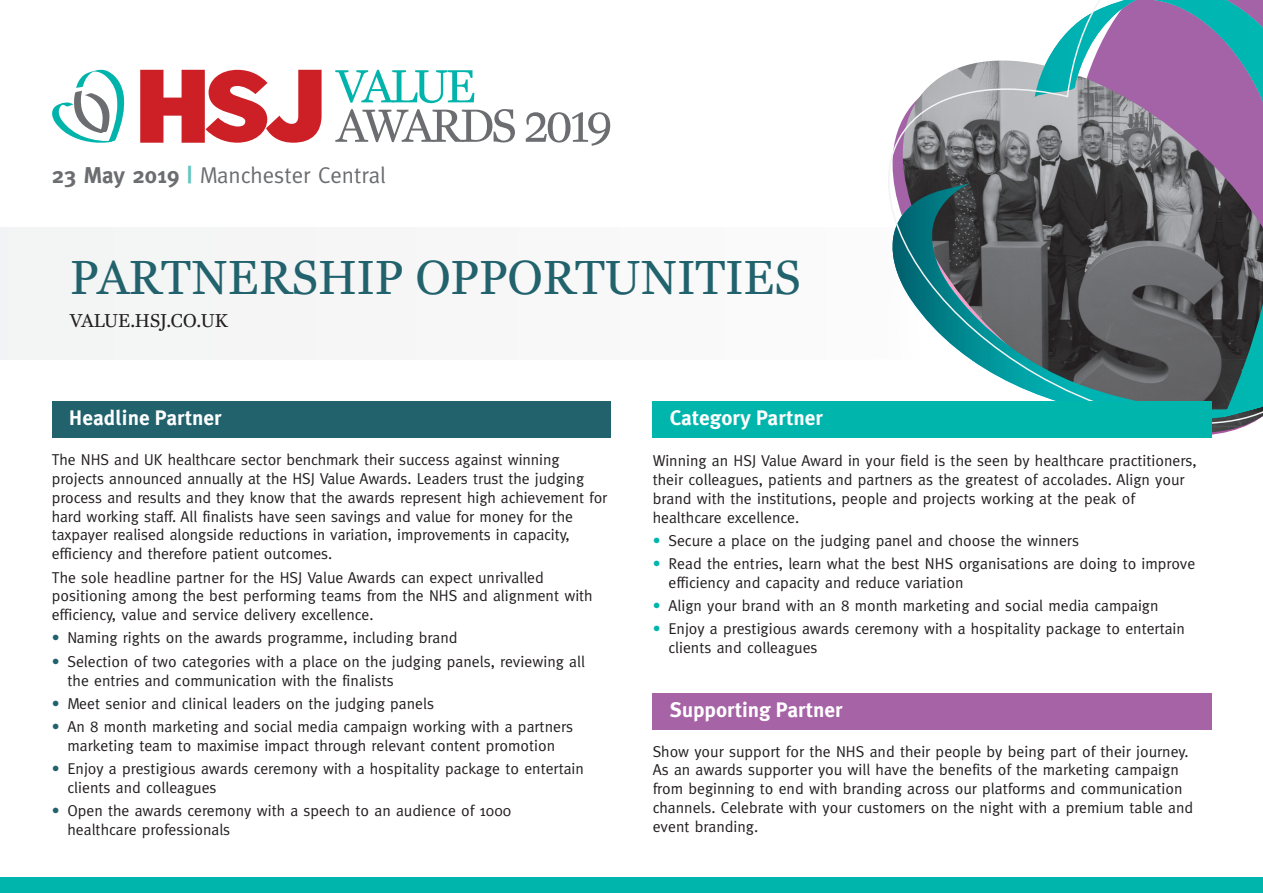
<style>
.page{position:relative;width:1263px;height:893px;background:#fff}
.page>*{position:absolute;margin:0;border:0;box-sizing:border-box;transform-origin:0 0}
.t1{font:48.75px "Fenway";color:#21626c}
.t2{font:22.8px "Meta";color:#6c6d70}
.t3{font:700 21px "Meta Plus";color:#fff}
.t4{font:19.05px "Fenway";color:#231f20}
.t5{font:15.75px/18.9px "Meta";color:#231f20}
.s1{font-weight:700}
.s2{font-weight:700;color:#66c7c2}
.s3{color:#21626c}
.s4{color:#00b5ac}
</style>
<div class="page">
<div style="left:0;top:227px;width:873px;height:132px;background:#f7f7f8"></div>
<img style="left:1212px;top:433px;width:10px;height:2px">
<svg style="left:888px;top:0;width:375px;height:424px"></svg>
<div style="left:0;top:878px;width:1263px;height:15px;background:#00b5ac"></div>
<svg style="left:140px;top:70px;width:182px;height:73px"></svg>
<svg style="left:52px;top:70px;width:73px;height:73px"></svg>
<svg style="left:335px;top:70px;width:139px;height:33px"></svg>
<svg style="left:335px;top:109px;width:180px;height:33px"></svg>
<svg style="left:526px;top:112px;width:84px;height:34px"></svg>
<div style="left:52px;top:401px;width:558px;height:36px;background:#21626c"></div>
<div style="left:653px;top:693px;width:559px;height:36px;background:#a663a6"></div>
<div style="left:653px;top:401px;width:559px;height:36px;background:#00b5ac"></div>
<h2 class="t2" style="left:52px;top:162px;width:336px"><span class="s1">23 May 2019</span> <span class="s2">|</span> Manchester Central</h2>
<h1 class="t1" style="left:70px;top:248px;width:732px">PARTNERSHIP OPPORTUNITIES</h1>
<p class="t4" style="left:70px;top:309px;width:159px">VALUE.HSJ.CO.UK</p>
<h3 class="t3" style="left:69px;top:406px;width:154px">Headline Partner</h3>
<p class="t5" style="left:52px;top:450px;width:557px">The NHS and UK healthcare sector benchmark their success against winning projects announced annually at the HSJ Value Awards. Leaders trust the judging process and results and they know that the awards represent high achievement for hard working staff. All finalists have seen savings and value for money for the taxpayer realised alongside reductions in variation, improvements in capacity, efficiency and therefore patient outcomes.</p>
<p class="t5" style="left:52px;top:568px;width:542px">The sole headline partner for the HSJ Value Awards can expect unrivalled positioning among the best performing teams from the NHS and alignment with efficiency, value and service delivery excellence.</p>
<p class="t5" style="left:52px;top:629px;width:407px"><span class="s3">•</span> Naming rights on the awards programme, including brand</p>
<p class="t5" style="left:68px;top:652px;width:519px;text-indent:-16px"><span class="s3">•</span> Selection of two categories with a place on the judging panels, reviewing all the entries and communication with the finalists</p>
<p class="t5" style="left:52px;top:694px;width:384px"><span class="s3">•</span> Meet senior and clinical leaders on the judging panels</p>
<p class="t5" style="left:52px;top:717px;width:523px;text-align:center"><span class="s3">•</span> An 8 month marketing and social media campaign working with a partners marketing team to maximise impact through relevant content promotion</p>
<p class="t5" style="left:68px;top:759px;width:518px;text-indent:-16px"><span class="s3">•</span> Enjoy a prestigious awards ceremony with a hospitality package to entertain clients and colleagues</p>
<p class="t5" style="left:68px;top:801px;width:445px;text-indent:-16px"><span class="s3">•</span> Open the awards ceremony with a speech to an audience of 1000 healthcare professionals</p>
<h3 class="t3" style="left:670px;top:406px;width:155px">Category Partner</h3>
<p class="t5" style="left:653px;top:451px;width:545px">Winning an HSJ Value Award in your field is the seen by healthcare practitioners, their colleagues, patients and partners as the greatest of accolades. Align your brand with the institutions, people and projects working at the peak of healthcare excellence.</p>
<p class="t5" style="left:653px;top:531px;width:428px"><span class="s4">•</span> Secure a place on the judging panel and choose the winners</p>
<p class="t5" style="left:668px;top:554px;width:528px;text-indent:-16px"><span class="s4">•</span> Read the entries, learn what the best NHS organisations are doing to improve efficiency and capacity and reduce variation</p>
<p class="t5" style="left:653px;top:596px;width:507px"><span class="s4">•</span> Align your brand with an 8 month marketing and social media campaign</p>
<p class="t5" style="left:668px;top:619px;width:518px;text-indent:-16px"><span class="s4">•</span> Enjoy a prestigious awards ceremony with a hospitality package to entertain clients and colleagues</p>
<h3 class="t3" style="left:670px;top:698px;width:174px">Supporting Partner</h3>
<p class="t5" style="left:653px;top:742px;width:542px">Show your support for the NHS and their people by being part of their journey.<br>As an awards supporter you will have the benefits of the marketing campaign from beginning to end with branding across our platforms and communication channels. Celebrate with your customers on the night with a premium table and event branding.</p>
</div>
